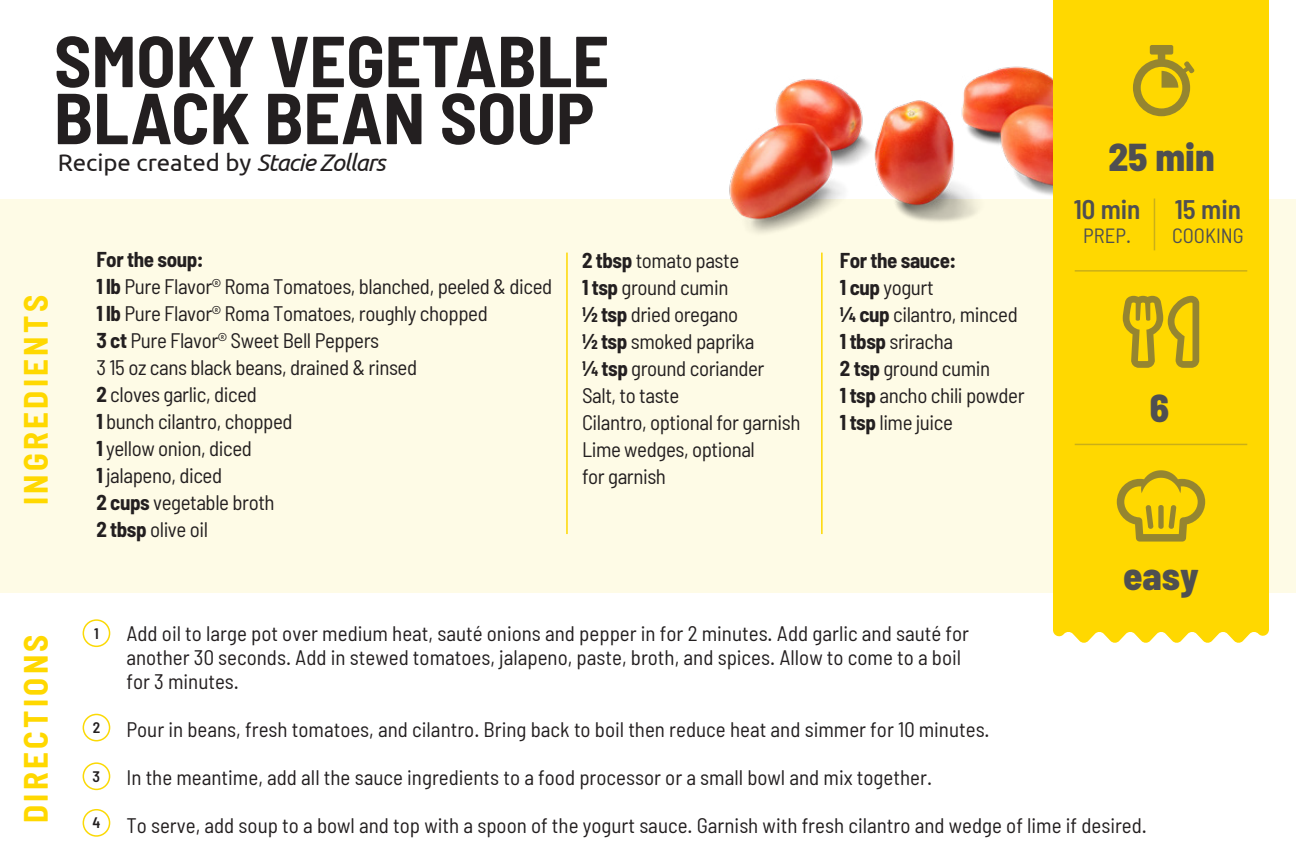
<style>
.page{position:relative;width:1296px;height:864px;background:#fff}
.page>*{position:absolute;margin:0;border:0;box-sizing:border-box;transform-origin:0 0}
.t1{font:700 semi-condensed 72px/57px "Barlow";color:#231f20}
.t2{font:800 semi-condensed 39px "Barlow";color:#4f4f51}
.t3{font:700 semi-condensed 33px "Barlow";letter-spacing:.1em;color:#ffd800}
.t4{font:600 semi-condensed 27px "Barlow";color:#4f4f51}
.t5{font:24px "Ubuntu";color:#231f20}
.t6{font:semi-condensed 21px/27px "Barlow";letter-spacing:-.02em;color:#231f20}
.t7{font:semi-condensed 21px/24px "Barlow";color:#231f20}
.t8{font:semi-condensed 20.7px "Barlow";color:#4f4f51}
.t9{font:600 semi-condensed 15.3px "Barlow";color:#231f20}
.s1{font-style:italic}
.s2{font-weight:700}
</style>
<div class="page">
<div style="left:0;top:200px;width:1296px;height:393px;background:#fefbe6"></div>
<hr style="left:566px;top:253px;width:2px;height:281px;background:#ffd800">
<hr style="left:821px;top:253px;width:2px;height:281px;background:#ffd800">
<img style="left:711px;top:66px;width:342px;height:215px">
<div style="left:1053px;top:0;width:216px;height:643px;background:#ffd800"></div>
<svg style="left:1123px;top:296px;width:76px;height:72px;background:#cfb315"></svg>
<svg style="left:1117px;top:470px;width:88px;height:72px;background:#dbbc0f"></svg>
<div style="left:1158px;top:505px;width:6px;height:24px;background:#958530;border-radius:2px"></div>
<svg style="left:1133px;top:45px;width:61px;height:71px;background:#d3b613"></svg>
<hr style="left:1075px;top:270px;width:172px;height:2px;background:#4f4f51">
<hr style="left:1075px;top:444px;width:172px;height:1px;background:#4f4f51">
<hr style="left:1154px;top:199px;width:1px;height:51px;background:#4f4f51">
<div style="left:83px;top:619px;width:27px;height:28px;border:2px solid #fbd905;border-radius:50%"></div>
<div style="left:83px;top:714px;width:27px;height:27px;border:2px solid #fbd905;border-radius:50%"></div>
<div style="left:83px;top:762px;width:27px;height:28px;border:2px solid #fbd905;border-radius:50%"></div>
<div style="left:83px;top:809px;width:27px;height:28px;border:2px solid #fbd905;border-radius:50%"></div>
<h1 class="t1" style="left:54px;top:31px;width:557px">SMOKY VEGETABLE<br>BLACK BEAN SOUP</h1>
<p class="t5" style="left:58px;top:148px;width:329px">Recipe created by <span class="s1">Stacie Zollars</span></p>
<h3 class="t3" style="left:15px;top:505px;width:211px;rotate:-90deg">INGREDIENTS</h3>
<p class="t6" style="left:96px;top:246px;width:457px"><span class="s2">For the soup:<br>1 lb</span> Pure Flavor® Roma Tomatoes, blanched, peeled &amp; diced<br><span class="s2">1 lb</span> Pure Flavor® Roma Tomatoes, roughly chopped<br><span class="s2">3 ct</span> Pure Flavor® Sweet Bell Peppers<br>3 15 oz cans black beans, drained &amp; rinsed<br><span class="s2">2</span> cloves garlic, diced<br><span class="s2">1</span> bunch cilantro, chopped<br><span class="s2">1</span> yellow onion, diced<br><span class="s2">1</span> jalapeno, diced<br><span class="s2">2 cups</span> vegetable broth<br><span class="s2">2 tbsp</span> olive oil</p>
<p class="t6" style="left:582px;top:246px;width:220px"><span class="s2">2 tbsp</span> tomato paste<br><span class="s2">1 tsp</span> ground cumin<br><span class="s2">½ tsp</span> dried oregano<br><span class="s2">½ tsp</span> smoked paprika<br><span class="s2">¼ tsp</span> ground coriander<br>Salt, to taste<br>Cilantro, optional for garnish<br>Lime wedges, optional<br>for garnish</p>
<p class="t6" style="left:840px;top:246px;width:186px"><span class="s2">For the sauce:<br>1 cup</span> yogurt<br><span class="s2">¼ cup</span> cilantro, minced<br><span class="s2">1 tbsp</span> sriracha<br><span class="s2">2 tsp</span> ground cumin<br><span class="s2">1 tsp</span> ancho chili powder<br><span class="s2">1 tsp</span> lime juice</p>
<h2 class="t2" style="left:1108px;top:133px;width:108px">25 min</h2>
<p class="t4" style="left:1074px;top:192px;width:68px">10 min</p>
<p class="t8" style="left:1083px;top:223px;width:49px">PREP.</p>
<p class="t4" style="left:1175px;top:192px;width:68px">15 min</p>
<p class="t8" style="left:1172px;top:223px;width:73px">COOKING</p>
<h2 class="t2" style="left:1150px;top:383px;width:21px">6</h2>
<h3 class="t3" style="left:15px;top:823px;width:190px;rotate:-90deg">DIRECTIONS</h3>
<p class="t9" style="left:94px;top:624px;width:6px">1</p>
<p class="t9" style="left:93px;top:718px;width:9px">2</p>
<p class="t9" style="left:93px;top:767px;width:9px">3</p>
<p class="t9" style="left:92px;top:813px;width:9px">4</p>
<h2 class="t2" style="left:1123px;top:552px;width:77px">easy</h2>
<p class="t7" style="left:126px;top:621px;width:844px">Add oil to large pot over medium heat, sauté onions and pepper in for 2 minutes. Add garlic and sauté for another 30 seconds. Add in stewed tomatoes, jalapeno, paste, broth, and spices. Allow to come to a boil for 3 minutes.</p>
<p class="t7" style="left:126px;top:717px;width:865px">Pour in beans, fresh tomatoes, and cilantro. Bring back to boil then reduce heat and simmer for 10 minutes.</p>
<p class="t7" style="left:126px;top:765px;width:807px">In the meantime, add all the sauce ingredients to a food processor or a small bowl and mix together.</p>
<p class="t7" style="left:126px;top:813px;width:1022px">To serve, add soup to a bowl and top with a spoon of the yogurt sauce. Garnish with fresh cilantro and wedge of lime if desired.</p>
</div>
